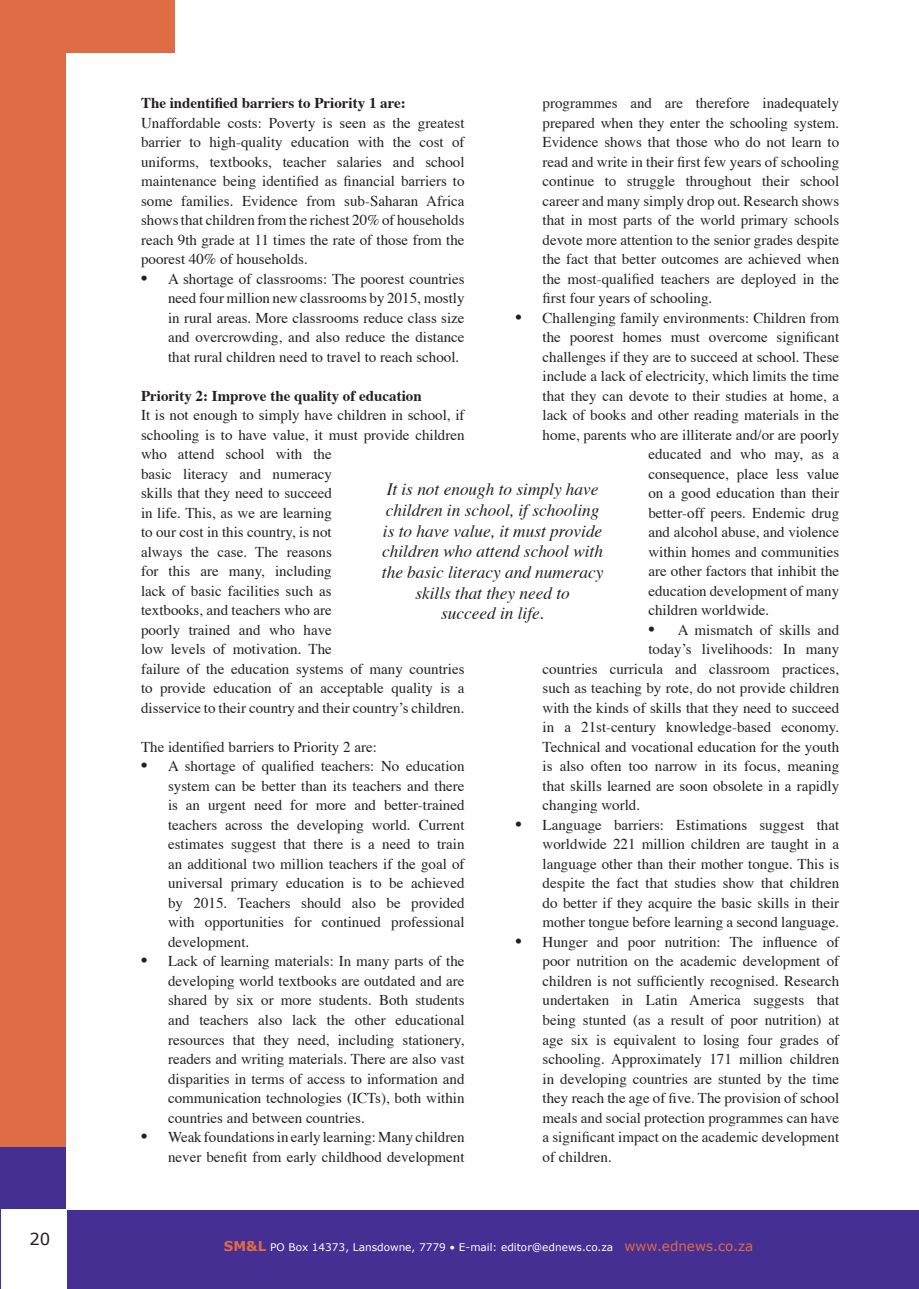
<style>
.page{position:relative;width:919px;height:1289px;background:#fff}
.page>*{position:absolute;margin:0;border:0;box-sizing:border-box;transform-origin:0 0}
.t1{font:italic 17.25px/20.7px "Times";color:#231f20;text-align:center}
.t2{font:16.5px "Verdana";color:#231f20}
.t3{font:15px/19.5px "Times";color:#231f20;text-align:justify}
.t4{font:700 15px "Times";color:#231f20}
.t5{font:10.5px "Verdana";color:#fff}
.s1{font-size:18px}
.s2{font-weight:700;font-size:13.5px;color:#de6c45}
.s3{font-size:13.5px;color:#de6c45}
</style>
<div class="page">
<div style="left:0;top:0;width:174px;height:1288px;background:#de6c45"></div>
<div style="left:0;top:1147px;width:72px;height:141px;background:#452f92"></div>
<div style="left:0;top:1209px;width:918px;height:79px;background:#452f92"></div>
<div style="left:67px;top:53px;width:851px;height:1156px;background:#fff"></div>
<div style="left:1px;top:1209px;width:66px;height:79px;background:#fff"></div>
<p class="t2" style="left:29px;top:1227px;width:22px">20</p>
<p class="t4" style="left:141px;top:89px;width:266px">The indentified barriers to Priority 1 are:</p>
<p class="t3" style="left:141px;top:111px;width:325px">Unaffordable costs: Poverty is seen as the greatest barrier to high-quality education with the cost of uniforms, textbooks, teacher salaries and school maintenance being identified as financial barriers to some families. Evidence from sub-Saharan Africa shows that children from the richest 20% of households reach 9th grade at 11 times the rate of those from the poorest 40% of households.</p>
<p class="t3" style="left:168px;top:267px;width:298px;text-indent:-27px"><span class="s1">•</span> A shortage of classrooms: The poorest countries need four million new classrooms by 2015, mostly in rural areas. More classrooms reduce class size and overcrowding, and also reduce the distance that rural children need to travel to reach school.</p>
<p class="t4" style="left:141px;top:381px;width:282px">Priority 2: Improve the quality of education</p>
<p class="t3" style="left:141px;top:404px;width:325px;text-align:left">It is not enough to simply have children in school, if schooling is to have value, it must provide children who attend school with the<br>basic literacy and numeracy<br>skills that they need to succeed<br>in life. This, as we are learning<br>to our cost in this country, is not<br>always the case. The reasons<br>for this are many, including<br>lack of basic facilities such as<br>textbooks, and teachers who are<br>poorly trained and who have<br>low levels of motivation. The<br>failure of the education systems of many countries to provide education of an acceptable quality is a disservice to their country and their country’s children.</p>
<p class="t3" style="left:141px;top:735px;width:237px">The identified barriers to Priority 2 are:</p>
<p class="t3" style="left:168px;top:755px;width:298px;text-indent:-27px"><span class="s1">•</span> A shortage of qualified teachers: No education system can be better than its teachers and there is an urgent need for more and better-trained teachers across the developing world. Current estimates suggest that there is a need to train an additional two million teachers if the goal of universal primary education is to be achieved by 2015. Teachers should also be provided with opportunities for continued professional development.</p>
<p class="t3" style="left:168px;top:950px;width:298px;text-indent:-27px"><span class="s1">•</span> Lack of learning materials: In many parts of the developing world textbooks are outdated and are shared by six or more students. Both students and teachers also lack the other educational resources that they need, including stationery, readers and writing materials. There are also vast disparities in terms of access to information and communication technologies (ICTs), both within countries and between countries.</p>
<p class="t3" style="left:141px;top:1125px;width:325px;text-align:right"><span class="s1">•</span> Weak foundations in early learning: Many children never benefit from early childhood development</p>
<p class="t3" style="left:542px;top:92px;width:298px">programmes and are therefore inadequately prepared when they enter the schooling system.<br>Evidence shows that those who do not learn to read and write in their first few years of schooling continue to struggle throughout their school career and many simply drop out. Research shows that in most parts of the world primary schools devote more attention to the senior grades despite the fact that better outcomes are achieved when the most-qualified teachers are deployed in the first four years of schooling.</p>
<p class="t3" style="left:515px;top:306px;width:325px"><span class="s1">•</span> Challenging family environments: Children from</p>
<p class="t3" style="left:542px;top:326px;width:298px">the poorest homes must overcome significant</p>
<p class="t3" style="left:542px;top:345px;width:298px">challenges if they are to succeed at school. These</p>
<p class="t3" style="left:542px;top:365px;width:298px">include a lack of electricity, which limits the time</p>
<p class="t3" style="left:542px;top:384px;width:298px">that they can devote to their studies at home, a</p>
<p class="t3" style="left:542px;top:404px;width:298px">lack of books and other reading materials in the</p>
<p class="t3" style="left:542px;top:423px;width:298px">home, parents who are illiterate and/or are poorly</p>
<p class="t3" style="left:648px;top:443px;width:192px">educated and who may, as a</p>
<p class="t3" style="left:648px;top:462px;width:192px">consequence, place less value</p>
<p class="t3" style="left:648px;top:482px;width:192px">on a good education than their</p>
<p class="t3" style="left:648px;top:501px;width:192px">better-off peers. Endemic drug</p>
<p class="t3" style="left:648px;top:521px;width:192px">and alcohol abuse, and violence</p>
<p class="t3" style="left:648px;top:540px;width:192px">within homes and communities</p>
<p class="t3" style="left:648px;top:560px;width:192px">are other factors that inhibit the</p>
<p class="t3" style="left:648px;top:579px;width:192px">education development of many</p>
<p class="t3" style="left:648px;top:599px;width:122px">children worldwide.</p>
<p class="t3" style="left:648px;top:618px;width:192px"><span class="s1">•</span> A mismatch of skills and</p>
<p class="t3" style="left:648px;top:638px;width:192px">today’s livelihoods: In many</p>
<p class="t3" style="left:542px;top:657px;width:298px">countries curricula and classroom practices,</p>
<p class="t3" style="left:542px;top:677px;width:298px">such as teaching by rote, do not provide children</p>
<p class="t3" style="left:542px;top:696px;width:298px">with the kinds of skills that they need to succeed</p>
<p class="t3" style="left:542px;top:716px;width:298px">in a 21st-century knowledge-based economy.</p>
<p class="t3" style="left:542px;top:735px;width:298px">Technical and vocational education for the youth</p>
<p class="t3" style="left:542px;top:755px;width:298px">is also often too narrow in its focus, meaning</p>
<p class="t3" style="left:542px;top:774px;width:298px">that skills learned are soon obsolete in a rapidly</p>
<p class="t3" style="left:542px;top:794px;width:99px">changing world.</p>
<p class="t3" style="left:542px;top:813px;width:298px;text-indent:-27px"><span class="s1">•</span> Language barriers: Estimations suggest that worldwide 221 million children are taught in a language other than their mother tongue. This is despite the fact that studies show that children do better if they acquire the basic skills in their mother tongue before learning a second language.</p>
<p class="t3" style="left:542px;top:930px;width:298px;text-indent:-27px"><span class="s1">•</span> Hunger and poor nutrition: The influence of poor nutrition on the academic development of children is not sufficiently recognised. Research undertaken in Latin America suggests that being stunted (as a result of poor nutrition) at age six is equivalent to losing four grades of schooling. Approximately 171 million children in developing countries are stunted by the time they reach the age of five. The provision of school meals and social protection programmes can have a significant impact on the academic development of children.</p>
<p class="t1" style="left:382px;top:477px;width:223px">It is not enough to simply have children in school, if schooling is to have value, it must provide children who attend school with the basic literacy and numeracy skills that they need to<br>succeed in life.</p>
<p class="t5" style="left:224px;top:1239px;width:531px"><span class="s2">SM&amp;L</span> PO Box 14373, Lansdowne, 7779 • E-mail: editor@ednews.co.za <span class="s3">www.ednews.co.za</span></p>
</div>
